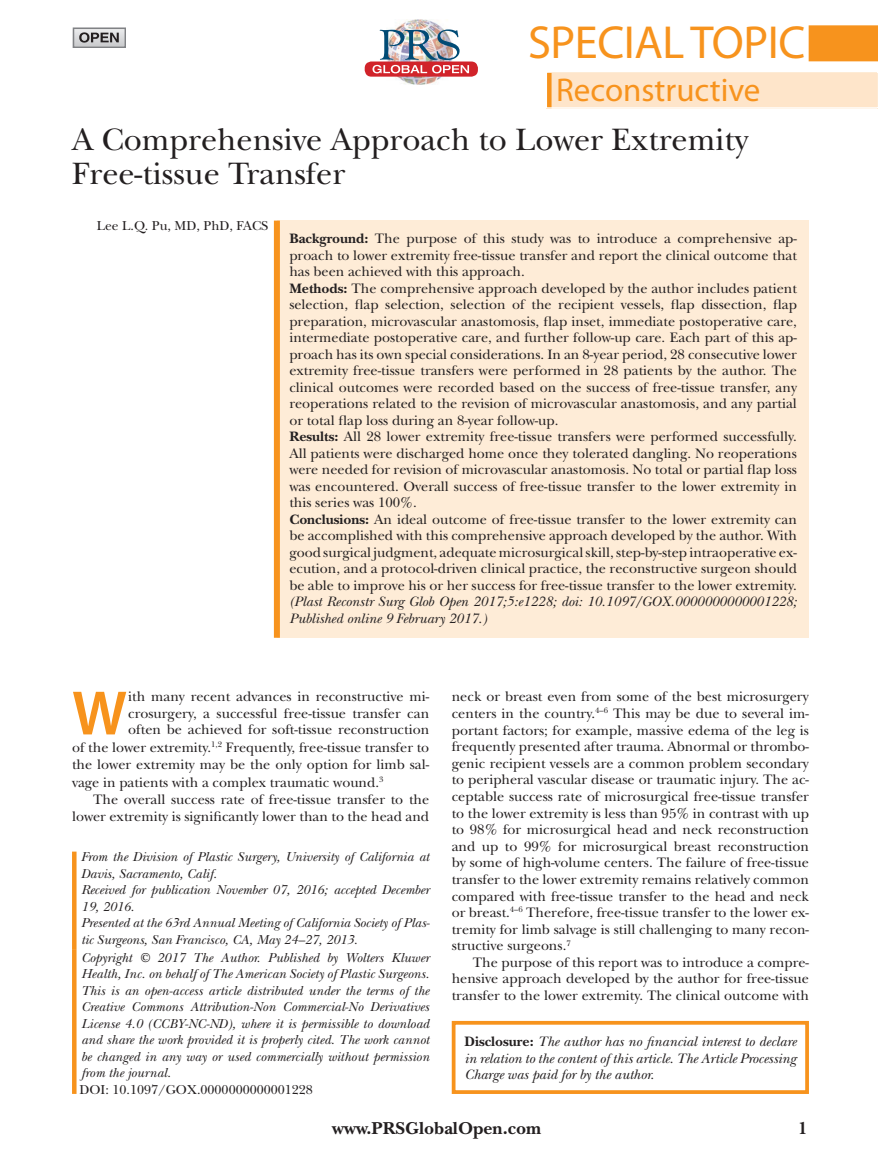
<style>
.page{position:relative;width:878px;height:1175px;background:#fff}
.page>*{position:absolute;margin:0;border:0;box-sizing:border-box;transform-origin:0 0}
.t1{font:600 63.15px "Myriad Pro";color:#f7931d}
.t2{font:46.5px "Myriad Pro";letter-spacing:-.01em;color:#f7931d}
.t3{font:33px "Myriad Pro";color:#f7931d}
.t4{font:32.25px/34.5px "New Baskerville";color:#231f20}
.t5{font:700 18px "New Baskerville";color:#231f20}
.t6{font:14.25px/16.5px "New Baskerville";color:#231f20;text-align:justify}
.t7{font:italic 14.25px/16.5px "New Baskerville";color:#231f20}
.t8{font:italic 13.5px/16.5px "New Baskerville";color:#231f20;text-align:justify}
.t9{font:13.5px "New Baskerville";color:#231f20}
.s1{font-weight:700}
.s2{font-weight:700;font-style:normal}
</style>
<div class="page">
<div style="left:73px;top:28px;width:52px;height:20px;border:2px solid #808285"></div>
<svg style="left:79px;top:32px;width:40px;height:11px"></svg>
<img style="left:395px;top:20px;width:49px;height:64px">
<svg style="left:364px;top:61px;width:114px;height:16px"></svg>
<img style="left:372px;top:29px;width:97px;height:44px">
<hr style="left:72px;top:950px;width:4px;height:143px;background:#f7931d">
<hr style="left:72px;top:851px;width:4px;height:99px;background:#f7931d">
<div style="left:277px;top:220px;width:531px;height:418px;background:#feecd7"></div>
<div style="left:274px;top:220px;width:6px;height:418px;background:#f7931d"></div>
<div style="left:452px;top:1021px;width:356px;height:73px;border:4px solid #f7931d"></div>
<hr style="left:547px;top:73px;width:3px;height:36px;background:#f7931d">
<div style="left:551px;top:73px;width:326px;height:36px;background:#fee5ca"></div>
<div style="left:545px;top:71px;width:333px;height:38px;border:2px solid #fff"></div>
<div style="left:808px;top:25px;width:69px;height:36px;background:#f7931d"></div>
<h2 class="t2" style="left:528px;top:14px;width:279px">Special Topic</h2>
<h3 class="t3" style="left:556px;top:70px;width:206px">Reconstructive</h3>
<h3 class="t4" style="left:72px;top:122px;width:677px">A Comprehensive Approach to Lower Extremity<br>Free-tissue Transfer</h3>
<p class="t9" style="left:97px;top:218px;width:173px">Lee L.Q. Pu, MD, PhD, FACS</p>
<p class="t6" style="left:289px;top:230px;width:509px;text-align:left"><span class="s1">Background:</span> The purpose of this study was to introduce a comprehensive ap&shy;proach to lower extremity free-tissue transfer and report the clinical outcome that has been achieved with this approach.<br><span class="s1">Methods:</span> The comprehensive approach developed by the author includes patient selection, flap selection, selection of the recipient vessels, flap dissection, flap preparation, microvascular anastomosis, flap inset, immediate postoperative care, intermediate postoperative care, and further follow-up care. Each part of this ap&shy;proach has its own special considerations. In an 8-year period, 28 consecutive lower extremity free-tissue transfers were performed in 28 patients by the author. The clinical outcomes were recorded based on the success of free-tissue transfer, any reoperations related to the revision of microvascular anastomosis, and any partial or total flap loss during an 8-year follow-up.<br><span class="s1">Results:</span> All 28 lower extremity free-tissue transfers were performed successfully.<br>All patients were discharged home once they tolerated dangling. No reoperations were needed for revision of microvascular anastomosis. No total or partial flap loss was encountered. Overall success of free-tissue transfer to the lower extremity in this series was 100%.<br><span class="s1">Conclusions:</span> An ideal outcome of free-tissue transfer to the lower extremity can be accomplished with this comprehensive approach developed by the author. With good surgical judgment, adequate microsurgical skill, step-by-step intraoperative ex&shy;ecution, and a protocol-driven clinical practice, the reconstructive surgeon should be able to improve his or her success for free-tissue transfer to the lower extremity.</p>
<p class="t7" style="left:289px;top:593px;width:509px">(Plast Reconstr Surg Glob Open 2017;5:e1228; doi: 10.1097/GOX.0000000000001228;<br>Published online 9 February 2017.)</p>
<h1 class="t1" style="left:72px;top:673px;width:56px">W</h1>
<p class="t6" style="left:128px;top:688px;width:302px">ith many recent advances in reconstructive mi-</p>
<p class="t6" style="left:128px;top:705px;width:302px">crosurgery, a successful free-tissue transfer can</p>
<p class="t6" style="left:128px;top:721px;width:302px">often be achieved for soft-tissue reconstruction</p>
<p class="t6" style="left:72px;top:739px;width:359px">of the lower extremity.<sup>1,2</sup> Frequently, free-tissue transfer to</p>
<p class="t6" style="left:72px;top:756px;width:358px">the lower extremity may be the only option for limb sal-</p>
<p class="t6" style="left:72px;top:773px;width:313px">vage in patients with a complex traumatic wound.<sup>3</sup></p>
<p class="t6" style="left:93px;top:791px;width:338px">The overall success rate of free-tissue transfer to the</p>
<p class="t6" style="left:72px;top:808px;width:359px">lower extremity is significantly lower than to the head and</p>
<p class="t8" style="left:81px;top:849px;width:350px;text-align:left">From the Division of Plastic Surgery, University of California at Davis, Sacramento, Calif.<br>Received for publication November 07, 2016; accepted December 19, 2016.<br>Presented at the 63rd Annual Meeting of California Society of Plas&shy;tic Surgeons, San Francisco, CA, May 24–27, 2013.</p>
<p class="t8" style="left:81px;top:949px;width:350px">Copyright © 2017 The Author. Published by Wolters Kluwer Health, Inc. on behalf of The American Society of Plastic Surgeons.<br>This is an open-access article distributed under the terms of the Creative Commons Attribution-Non Commercial-No Derivatives License 4.0 (CCBY-NC-ND), where it is permissible to download and share the work provided it is properly cited. The work cannot be changed in any way or used commercially without permission from the journal.</p>
<p class="t9" style="left:80px;top:1081px;width:235px">DOI: 10.1097/GOX.0000000000001228</p>
<p class="t6" style="left:451px;top:688px;width:359px">neck or breast even from some of the best microsurgery centers in the country.<sup>4–6</sup> This may be due to several im&shy;portant factors; for example, massive edema of the leg is frequently presented after trauma. Abnormal or thrombo&shy;genic recipient vessels are a common problem secondary to peripheral vascular disease or traumatic injury. The ac&shy;ceptable success rate of microsurgical free-tissue transfer to the lower extremity is less than 95% in contrast with up to 98% for microsurgical head and neck reconstruction and up to 99% for microsurgical breast reconstruction by some of high-volume centers. The failure of free-tissue transfer to the lower extremity remains relatively common compared with free-tissue transfer to the head and neck or breast.<sup>4–6</sup> Therefore, free-tissue transfer to the lower ex&shy;tremity for limb salvage is still challenging to many recon&shy;structive surgeons.<sup>7</sup></p>
<p class="t6" style="left:451px;top:954px;width:359px;text-indent:21px">The purpose of this report was to introduce a compre&shy;hensive approach developed by the author for free-tissue transfer to the lower extremity. The clinical outcome with</p>
<p class="t7" style="left:464px;top:1033px;width:333px;text-align:justify"><span class="s2">Disclosure:</span> The author has no financial interest to declare in relation to the content of this article. The Article Processing Charge was paid for by the author.</p>
<p class="t5" style="left:332px;top:1118px;width:210px">www.PRSGlobalOpen.com</p>
<p class="t5" style="left:798px;top:1118px;width:11px">1</p>
</div>
